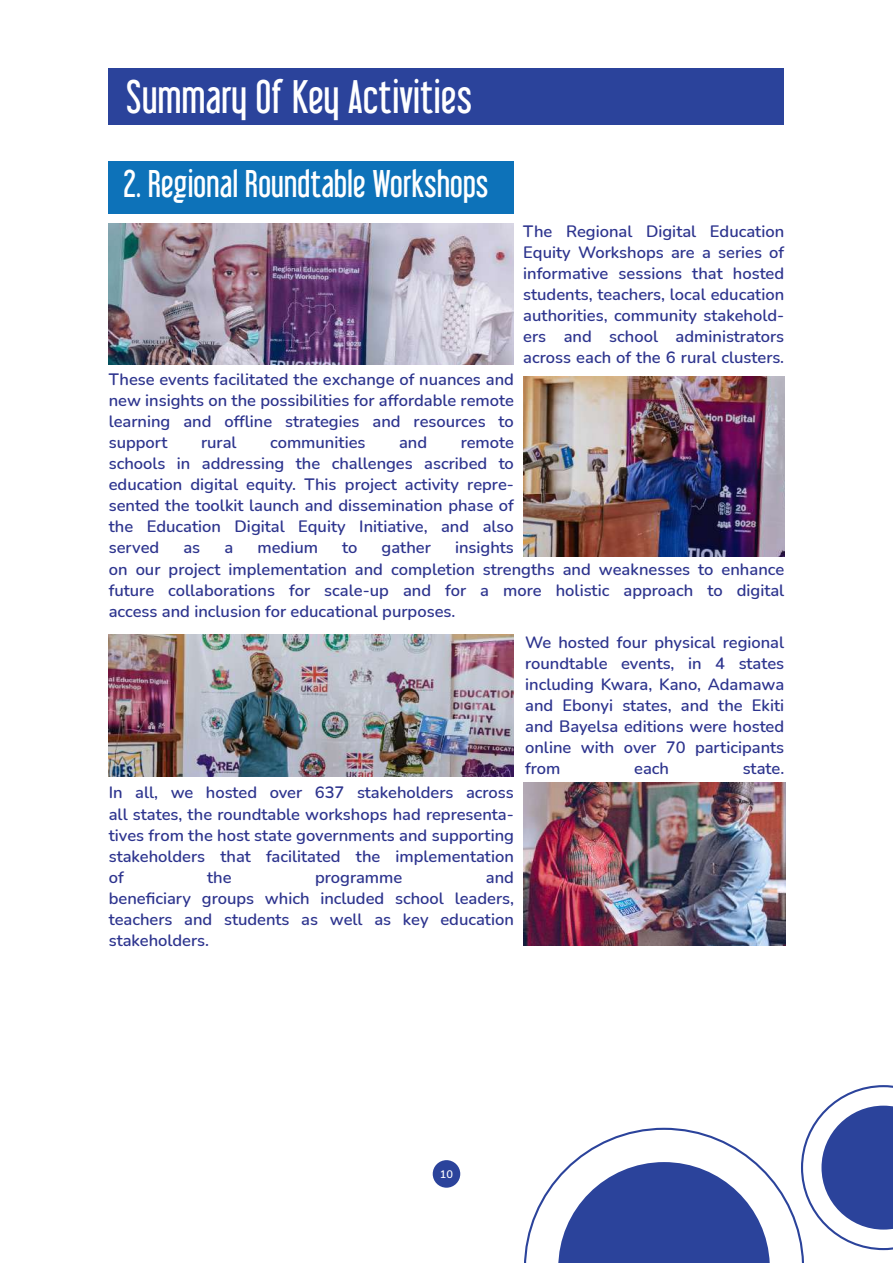
<style>
.page{position:relative;width:893px;height:1263px;background:#fff}
.page>*{position:absolute;margin:0;border:0;box-sizing:border-box;transform-origin:0 0}
.t1{font:42px "Libel Suit";letter-spacing:.01em;color:#fff}
.t2{font:34.5px "Libel Suit";letter-spacing:.01em;color:#fff}
.t3{font:600 16.5px/21px "Nunito";color:#2d348e;text-align:justify}
.t4{font:600 10.95px "Nunito";color:#fff}
</style>
<div class="page">
<div style="left:433px;top:1160px;width:27px;height:28px;background:#2b439b;border-radius:50%"></div>
<svg style="left:811px;top:1085px;width:81px;height:43px"></svg>
<svg style="left:524px;top:1128px;width:368px;height:135px"></svg>
<div style="left:109px;top:69px;width:675px;height:56px;background:#2b439b"></div>
<div style="left:109px;top:161px;width:405px;height:52px;background:#0d72b9"></div>
<img style="left:523px;top:377px;width:261px;height:179px">
<img style="left:109px;top:223px;width:405px;height:142px">
<img style="left:109px;top:635px;width:405px;height:141px">
<img style="left:524px;top:783px;width:262px;height:162px">
<h1 class="t1" style="left:126px;top:72px;width:347px">Summary Of Key Activities</h1>
<h2 class="t2" style="left:123px;top:163px;width:367px">2. Regional Roundtable Workshops</h2>
<p class="t3" style="left:109px;top:368px;width:407px">These events facilitated the exchange of nuances and new insights on the possibilities for affordable remote learning and offline strategies and resources to support</p>
<p class="t3" style="left:201px;top:431px;width:37px">rural</p>
<p class="t3" style="left:270px;top:431px;width:97px">communities</p>
<p class="t3" style="left:399px;top:431px;width:30px">and</p>
<p class="t3" style="left:109px;top:431px;width:407px;text-indent:352px">remote schools in addressing the challenges ascribed to education digital equity. This project activity repre&shy;sented the toolkit launch and dissemination phase of the Education Digital Equity Initiative, and also served</p>
<p class="t3" style="left:183px;top:536px;width:18px">as</p>
<p class="t3" style="left:224px;top:536px;width:10px">a</p>
<p class="t3" style="left:257px;top:536px;width:62px">medium</p>
<p class="t3" style="left:342px;top:536px;width:17px">to</p>
<p class="t3" style="left:382px;top:536px;width:51px">gather</p>
<p class="t3" style="left:455px;top:536px;width:60px">insights</p>
<p class="t3" style="left:523px;top:220px;width:262px">The Regional Digital Education Equity Workshops are a series of informative sessions that hosted students, teachers, local education authorities, community stakehold&shy;ers and school administrators across each of the 6 rural clusters.</p>
<p class="t3" style="left:109px;top:558px;width:677px">on our project implementation and completion strengths and weaknesses to enhance future collaborations for scale-up and for a more holistic approach to digital access and inclusion for educational purposes.</p>
<p class="t3" style="left:109px;top:782px;width:407px">In all, we hosted over 637 stakeholders across all states, the roundtable workshops had representa&shy;tives from the host state governments and supporting stakeholders that facilitated the implementation of</p>
<p class="t3" style="left:109px;top:866px;width:407px;text-indent:377px">and beneficiary groups which included school leaders, teachers and students as well as key education stakeholders.</p>
<p class="t3" style="left:207px;top:866px;width:26px">the</p>
<p class="t3" style="left:315px;top:866px;width:89px">programme</p>
<p class="t3" style="left:525px;top:631px;width:261px">We hosted four physical regional roundtable events, in 4 states including Kwara, Kano, Adamawa and Ebonyi states, and the Ekiti and Bayelsa editions were hosted online with over 70 participants from</p>
<p class="t3" style="left:634px;top:758px;width:36px">each</p>
<p class="t3" style="left:743px;top:758px;width:43px">state.</p>
<p class="t4" style="left:440px;top:1167px;width:15px">10</p>
</div>
